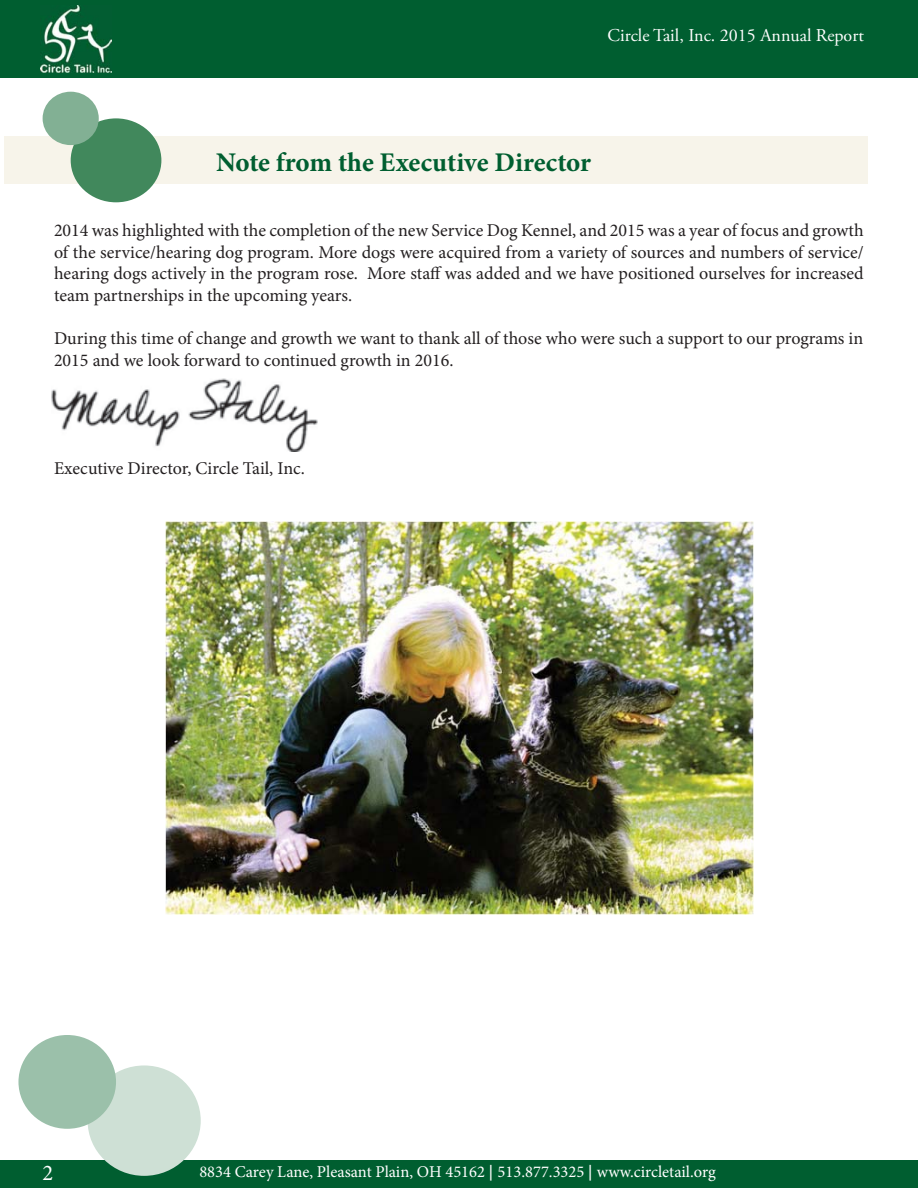
<style>
.page{position:relative;width:918px;height:1188px;background:#fff}
.page>*{position:absolute;margin:0;border:0;box-sizing:border-box;transform-origin:0 0}
.t1{font:700 27px "Minion Pro";color:#005e30}
.t2{font:22.5px "Minion Pro";color:#fff}
.t3{font:18px/21.6px "Minion Pro";color:#231f20;text-align:justify}
.t4{font:18px "Adobe Garamond Pro";color:#fff}
.t5{font:16.5px "Minion Pro";color:#fff}
.s1{font-family:"Arial"}
</style>
<div class="page">
<div style="left:0;top:1161px;width:918px;height:27px;background:#005e30"></div>
<div style="left:4px;top:136px;width:864px;height:48px;background:#f7f4ea"></div>
<div style="left:88px;top:1065px;width:113px;height:111px;background:#cee0d5;border-radius:50%"></div>
<div style="left:18px;top:1035px;width:98px;height:94px;background:#9bc0aa;border-radius:50%"></div>
<div style="left:0;top:0;width:918px;height:78px;background:#005e30"></div>
<div style="left:71px;top:118px;width:90px;height:84px;background:#41885c;border-radius:50%"></div>
<div style="left:43px;top:92px;width:56px;height:53px;background:#82b094;border-radius:50%"></div>
<img style="left:41px;top:5px;width:70px;height:68px">
<img style="left:165px;top:522px;width:589px;height:392px">
<img style="left:51px;top:378px;width:267px;height:73px">
<p class="t4" style="left:608px;top:24px;width:258px">Circle Tail, Inc. 2015 Annual Report</p>
<h1 class="t1" style="left:216px;top:152px;width:377px">Note from the Executive Director</h1>
<p class="t3" style="left:54px;top:221px;width:811px">2014 was highlighted with the completion of the new Service Dog Kennel, and 2015 was a year of focus and growth of the service/hearing dog program. More dogs were acquired from a variety of sources and numbers of service/ hearing dogs actively in the program rose. More staff was added and we have positioned ourselves for increased team partnerships in the upcoming years.</p>
<p class="t3" style="left:54px;top:329px;width:811px">During this time of change and growth we want to thank all of those who were such a support to our programs in<br>2015 and we look forward to continued growth in 2016.</p>
<p class="t3" style="left:54px;top:459px;width:252px">Executive Director, Circle Tail, Inc.</p>
<p class="t2" style="left:43px;top:1164px;width:12px">2</p>
<p class="t5" style="left:199px;top:1165px;width:518px">8834 Carey Lane, Pleasant Plain, OH 45162 <span class="s1">|</span> 513.877.3325 <span class="s1">|</span> www.circletail.org</p>
</div>
